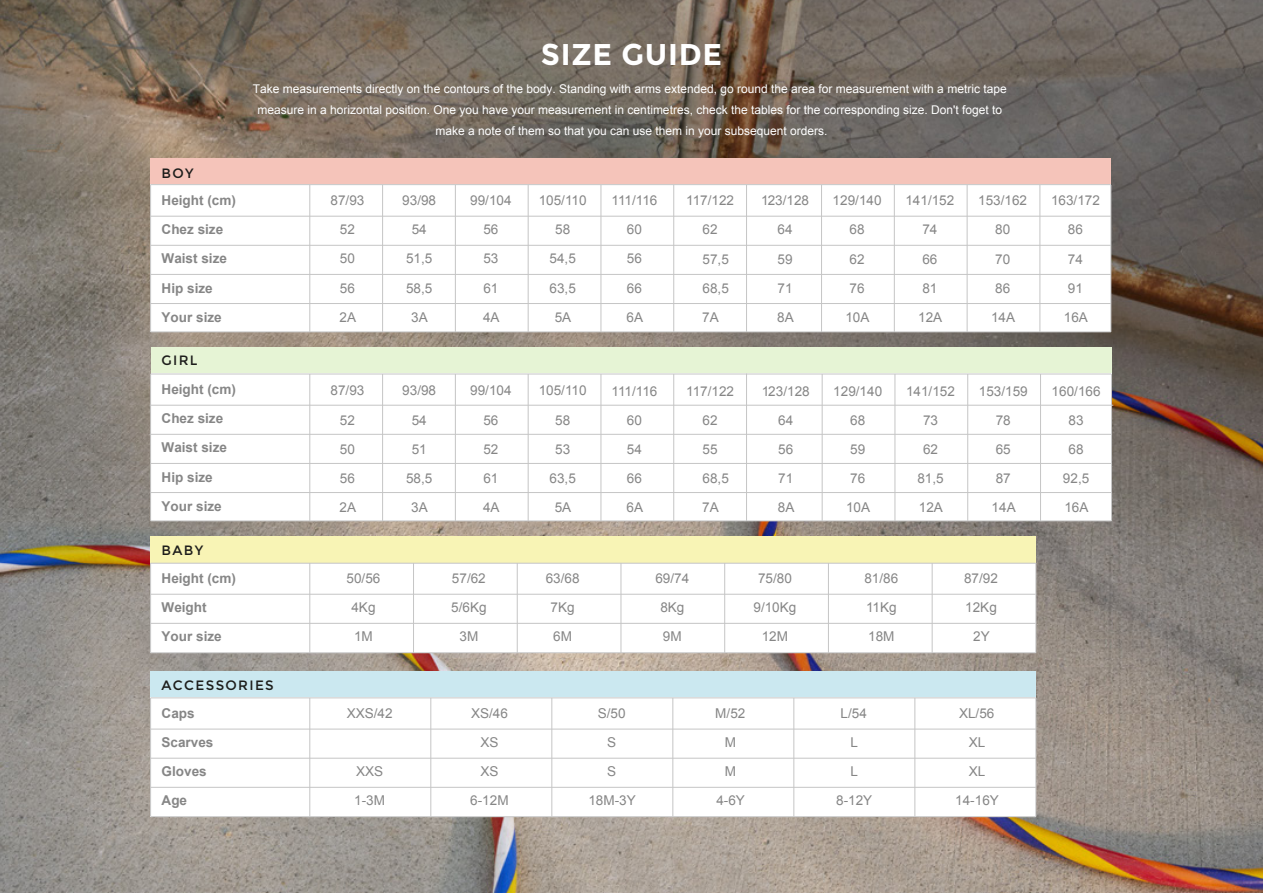
<style>
.page{position:relative;width:1263px;height:893px;background:#fff}
.page>*{position:absolute;margin:0;border:0;box-sizing:border-box;transform-origin:0 0}
.t1{font:700 30px "Montserrat";letter-spacing:.025em;color:#fff}
.t2{font:13.5px/29.1px "Arial";color:#868686;text-align:center}
.t3{font:700 13.5px/29.1px "Arial";color:#868686}
.t4{font:13.5px "Montserrat";letter-spacing:.1em;color:#1d1d1b}
.t5{font:12px/21px "Arial";color:#fff;text-align:center}
</style>
<div class="page">
<img style="left:0;top:0;width:1263px;height:893px">
<div style="left:151px;top:159px;width:960px;height:26px;background:#f5c4ba"></div>
<div style="left:151px;top:185px;width:960px;height:147px;background:#fff"></div>
<hr style="left:150px;top:216px;width:961px;height:1px;background:#c5c5c5">
<hr style="left:150px;top:184px;width:961px;height:1px;background:#c5c5c5">
<hr style="left:150px;top:245px;width:961px;height:1px;background:#c5c5c5">
<hr style="left:150px;top:274px;width:961px;height:1px;background:#c5c5c5">
<hr style="left:150px;top:303px;width:961px;height:1px;background:#c5c5c5">
<hr style="left:151px;top:331px;width:960px;height:1px;background:#c5c5c5">
<hr style="left:382px;top:185px;width:1px;height:147px;background:#c5c5c5">
<hr style="left:455px;top:185px;width:1px;height:147px;background:#c5c5c5">
<hr style="left:528px;top:185px;width:1px;height:147px;background:#c5c5c5">
<hr style="left:601px;top:185px;width:1px;height:147px;background:#c5c5c5">
<hr style="left:673px;top:185px;width:1px;height:147px;background:#c5c5c5">
<hr style="left:821px;top:185px;width:1px;height:147px;background:#c5c5c5">
<hr style="left:746px;top:185px;width:1px;height:147px;background:#c5c5c5">
<hr style="left:894px;top:185px;width:1px;height:147px;background:#c5c5c5">
<hr style="left:967px;top:185px;width:1px;height:147px;background:#c5c5c5">
<hr style="left:1039px;top:185px;width:1px;height:147px;background:#c5c5c5">
<hr style="left:1110px;top:185px;width:1px;height:147px;background:#c5c5c5">
<div style="left:151px;top:347px;width:960px;height:27px;background:#e6f4d5"></div>
<div style="left:151px;top:374px;width:960px;height:147px;background:#fff"></div>
<hr style="left:150px;top:405px;width:963px;height:1px;background:#c5c5c5">
<hr style="left:151px;top:374px;width:960px;height:1px;background:#c5c5c5">
<hr style="left:150px;top:434px;width:961px;height:1px;background:#c5c5c5">
<hr style="left:151px;top:463px;width:960px;height:1px;background:#c5c5c5">
<hr style="left:151px;top:492px;width:960px;height:1px;background:#c5c5c5">
<hr style="left:151px;top:520px;width:960px;height:1px;background:#c5c5c5">
<hr style="left:382px;top:374px;width:1px;height:147px;background:#c5c5c5">
<hr style="left:455px;top:374px;width:1px;height:147px;background:#c5c5c5">
<hr style="left:528px;top:374px;width:1px;height:147px;background:#c5c5c5">
<hr style="left:601px;top:374px;width:1px;height:147px;background:#c5c5c5">
<hr style="left:673px;top:374px;width:1px;height:147px;background:#c5c5c5">
<hr style="left:822px;top:374px;width:1px;height:147px;background:#c5c5c5">
<hr style="left:894px;top:374px;width:1px;height:147px;background:#c5c5c5">
<hr style="left:967px;top:374px;width:1px;height:147px;background:#c5c5c5">
<hr style="left:1040px;top:374px;width:1px;height:147px;background:#c5c5c5">
<hr style="left:1111px;top:374px;width:1px;height:147px;background:#c5c5c5">
<hr style="left:746px;top:373px;width:1px;height:148px;background:#c5c5c5">
<hr style="left:309px;top:185px;width:1px;height:147px;background:#c5c5c5">
<hr style="left:150px;top:185px;width:1px;height:147px;background:#c5c5c5">
<hr style="left:309px;top:374px;width:1px;height:147px;background:#c5c5c5">
<div style="left:151px;top:536px;width:885px;height:27px;background:#f8f4b5"></div>
<div style="left:151px;top:563px;width:885px;height:90px;background:#fff"></div>
<hr style="left:151px;top:594px;width:885px;height:1px;background:#c5c5c5">
<hr style="left:151px;top:563px;width:885px;height:1px;background:#c5c5c5">
<hr style="left:151px;top:652px;width:885px;height:1px;background:#c5c5c5">
<hr style="left:151px;top:623px;width:885px;height:1px;background:#c5c5c5">
<hr style="left:309px;top:563px;width:1px;height:90px;background:#c5c5c5">
<hr style="left:150px;top:374px;width:1px;height:147px;background:#c5c5c5">
<hr style="left:150px;top:563px;width:1px;height:90px;background:#c5c5c5">
<hr style="left:413px;top:563px;width:1px;height:90px;background:#c5c5c5">
<hr style="left:517px;top:563px;width:1px;height:90px;background:#c5c5c5">
<hr style="left:621px;top:563px;width:1px;height:90px;background:#c5c5c5">
<hr style="left:724px;top:563px;width:1px;height:90px;background:#c5c5c5">
<hr style="left:828px;top:563px;width:1px;height:90px;background:#c5c5c5">
<hr style="left:932px;top:563px;width:1px;height:90px;background:#c5c5c5">
<div style="left:151px;top:671px;width:885px;height:26px;background:#cbe8f0"></div>
<div style="left:151px;top:697px;width:885px;height:120px;background:#fff"></div>
<hr style="left:151px;top:729px;width:885px;height:1px;background:#c5c5c5">
<hr style="left:151px;top:697px;width:885px;height:1px;background:#c5c5c5">
<hr style="left:151px;top:758px;width:885px;height:1px;background:#c5c5c5">
<hr style="left:151px;top:787px;width:885px;height:1px;background:#c5c5c5">
<hr style="left:151px;top:816px;width:885px;height:1px;background:#c5c5c5">
<hr style="left:309px;top:698px;width:1px;height:118px;background:#c5c5c5">
<hr style="left:150px;top:698px;width:1px;height:118px;background:#c5c5c5">
<hr style="left:430px;top:698px;width:1px;height:118px;background:#c5c5c5">
<hr style="left:551px;top:698px;width:1px;height:118px;background:#c5c5c5">
<hr style="left:672px;top:698px;width:1px;height:118px;background:#c5c5c5">
<hr style="left:793px;top:698px;width:1px;height:118px;background:#c5c5c5">
<hr style="left:914px;top:698px;width:1px;height:118px;background:#c5c5c5">
<hr style="left:1035px;top:563px;width:1px;height:90px;background:#c5c5c5">
<hr style="left:1035px;top:698px;width:1px;height:118px;background:#c5c5c5">
<h1 class="t1" style="left:541px;top:37px;width:183px">SIZE GUIDE</h1>
<p class="t5" style="left:253px;top:78px;width:755px">Take measurements directly on the contours of the body. Standing with arms extended, go round the area for measurement with a metric tape measure in a horizontal position. One you have your measurement in centimetres, check the tables for the corresponding size. Don't foget to make a note of them so that you can use them in your subsequent orders.</p>
<p class="t4" style="left:162px;top:165px;width:34px">BOY</p>
<p class="t3" style="left:162px;top:186px;width:76px">Height (cm)<br>Chez size<br>Waist size<br>Hip size<br>Your size</p>
<p class="t4" style="left:162px;top:353px;width:38px">GIRL</p>
<p class="t3" style="left:162px;top:375px;width:76px">Height (cm)<br>Chez size<br>Waist size<br>Hip size<br>Your size</p>
<p class="t4" style="left:162px;top:543px;width:43px">BABY</p>
<p class="t3" style="left:162px;top:564px;width:76px">Height (cm)<br>Weight<br>Your size</p>
<p class="t2" style="left:347px;top:564px;width:35px">50/56<br>4Kg<br>1M</p>
<p class="t2" style="left:451px;top:564px;width:37px">57/62<br>5/6Kg<br>3M</p>
<p class="t2" style="left:546px;top:564px;width:35px">63/68<br>7Kg<br>6M</p>
<p class="t2" style="left:655px;top:564px;width:35px">69/74<br>8Kg<br>9M</p>
<p class="t2" style="left:753px;top:564px;width:44px">75/80<br>9/10Kg<br>12M</p>
<p class="t2" style="left:964px;top:564px;width:35px">87/92<br>12Kg<br>2Y</p>
<p class="t2" style="left:330px;top:186px;width:35px">87/93<br>52<br>50<br>56<br>2A</p>
<p class="t2" style="left:402px;top:186px;width:35px">93/98<br>54<br>51,5<br>58,5<br>3A</p>
<p class="t2" style="left:470px;top:186px;width:43px">99/104<br>56<br>53<br>61<br>4A</p>
<p class="t2" style="left:539px;top:186px;width:49px">105/110<br>58<br>54,5<br>63,5<br>5A</p>
<p class="t2" style="left:611px;top:186px;width:47px">111/116<br>60<br>56<br>66<br>6A</p>
<p class="t2" style="left:833px;top:186px;width:50px">129/140<br>68<br>62<br>76<br>10A</p>
<p class="t2" style="left:905px;top:186px;width:50px">141/152<br>74<br>66<br>81<br>12A</p>
<p class="t2" style="left:978px;top:186px;width:50px">153/162<br>80<br>70<br>86<br>14A</p>
<p class="t2" style="left:1051px;top:186px;width:50px">163/172<br>86<br>74<br>91<br>16A</p>
<p class="t2" style="left:702px;top:186px;width:33px;text-align:left;text-indent:-16px">117/122<br>62<br>57,5<br>68,5<br>7A</p>
<p class="t2" style="left:761px;top:186px;width:49px">123/128<br>64<br>59<br>71<br>8A</p>
<p class="t2" style="left:330px;top:376px;width:35px">87/93<br>52<br>50<br>56<br>2A</p>
<p class="t2" style="left:402px;top:376px;width:35px">93/98<br>54<br>51<br>58,5<br>3A</p>
<p class="t2" style="left:470px;top:376px;width:43px">99/104<br>56<br>52<br>61<br>4A</p>
<p class="t2" style="left:539px;top:376px;width:49px">105/110<br>58<br>53<br>63,5<br>5A</p>
<p class="t2" style="left:611px;top:376px;width:47px">111/116<br>60<br>54<br>66<br>6A</p>
<p class="t2" style="left:833px;top:376px;width:50px">129/140<br>68<br>59<br>76<br>10A</p>
<p class="t2" style="left:906px;top:376px;width:50px">141/152<br>73<br>62<br>81,5<br>12A</p>
<p class="t2" style="left:979px;top:376px;width:50px">153/159<br>78<br>65<br>87<br>14A</p>
<p class="t2" style="left:1052px;top:376px;width:50px">160/166<br>83<br>68<br>92,5<br>16A</p>
<p class="t2" style="left:702px;top:376px;width:33px;text-align:left;text-indent:-16px">117/122<br>62<br>55<br>68,5<br>7A</p>
<p class="t2" style="left:762px;top:376px;width:49px">123/128<br>64<br>56<br>71<br>8A</p>
<p class="t2" style="left:864px;top:564px;width:35px;text-align:left">81/86<br>11Kg<br>18M</p>
<p class="t4" style="left:162px;top:677px;width:114px">ACCESSORIES</p>
<p class="t3" style="left:162px;top:699px;width:53px">Caps<br>Scarves<br>Gloves<br>Age</p>
<p class="t2" style="left:347px;top:699px;width:47px">XXS/42</p>
<p class="t2" style="left:354px;top:757px;width:32px;text-align:left">XXS<br>1-3M</p>
<p class="t2" style="left:470px;top:699px;width:40px">XS/46<br>XS<br>XS<br>6-12M</p>
<p class="t2" style="left:588px;top:699px;width:49px">S/50<br>S<br>S<br>18M-3Y</p>
<p class="t2" style="left:715px;top:699px;width:32px">M/52<br>M<br>M<br>4-6Y</p>
<p class="t2" style="left:836px;top:699px;width:38px">L/54<br>L<br>L<br>8-12Y</p>
<p class="t2" style="left:955px;top:699px;width:45px">XL/56<br>XL<br>XL<br>14-16Y</p>
</div>
